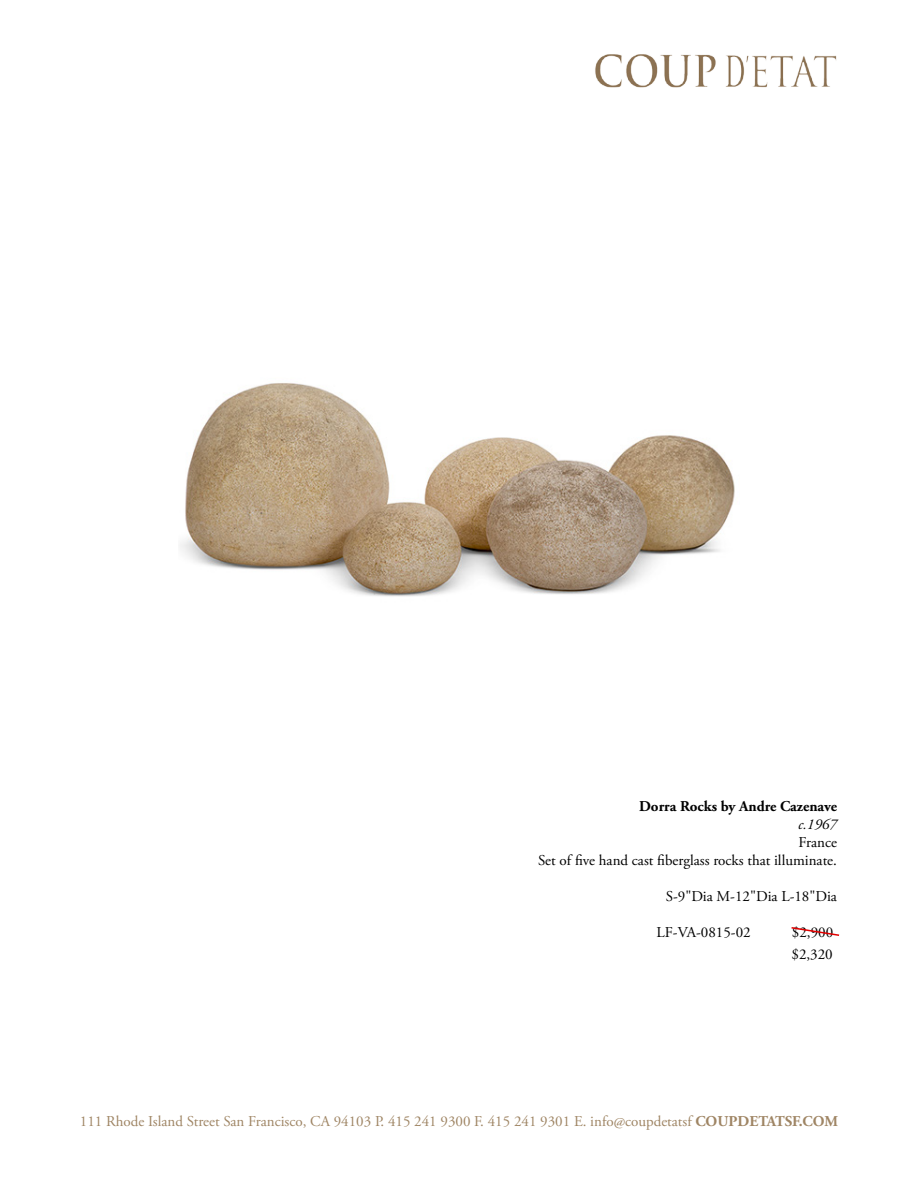
<style>
.page{position:relative;width:918px;height:1188px;background:#fff}
.page>*{position:absolute;margin:0;border:0;box-sizing:border-box;transform-origin:0 0}
.t1{font:15px/18px "Adobe Garamond Pro";color:#000;text-align:right}
.t2{font:15px "Adobe Garamond Pro";color:#9f8564}
.t3{font:700 15px "Adobe Garamond Pro";color:#000}
.t4{font:italic 15px "Adobe Garamond Pro";color:#000}
.s1{font-weight:700}
</style>
<div class="page">
<img style="left:595px;top:54px;width:242px;height:34px">
<img style="left:180px;top:383px;width:555px;height:214px">
<svg style="left:791px;top:927px;width:49px;height:9px"></svg>
<p class="t3" style="left:639px;top:798px;width:199px">Dorra Rocks by Andre Cazenave</p>
<p class="t4" style="left:798px;top:816px;width:40px">c.1967</p>
<p class="t1" style="left:538px;top:834px;width:300px">France<br>Set of five hand cast fiberglass rocks that illuminate.</p>
<p class="t1" style="left:666px;top:888px;width:173px">S-9"Dia M-12"Dia L-18"Dia</p>
<p class="t1" style="left:657px;top:924px;width:96px">LF-VA-0815-02</p>
<p class="t1" style="left:792px;top:923px;width:43px;line-height:21.3px;text-align:left">$2,900 $2,320</p>
<p class="t2" style="left:80px;top:1112px;width:760px">111 Rhode Island Street San Francisco, CA 94103 P. 415 241 9300 F. 415 241 9301 E. info@coupdetatsf <span class="s1">COUPDETATSF.COM</span></p>
</div>
